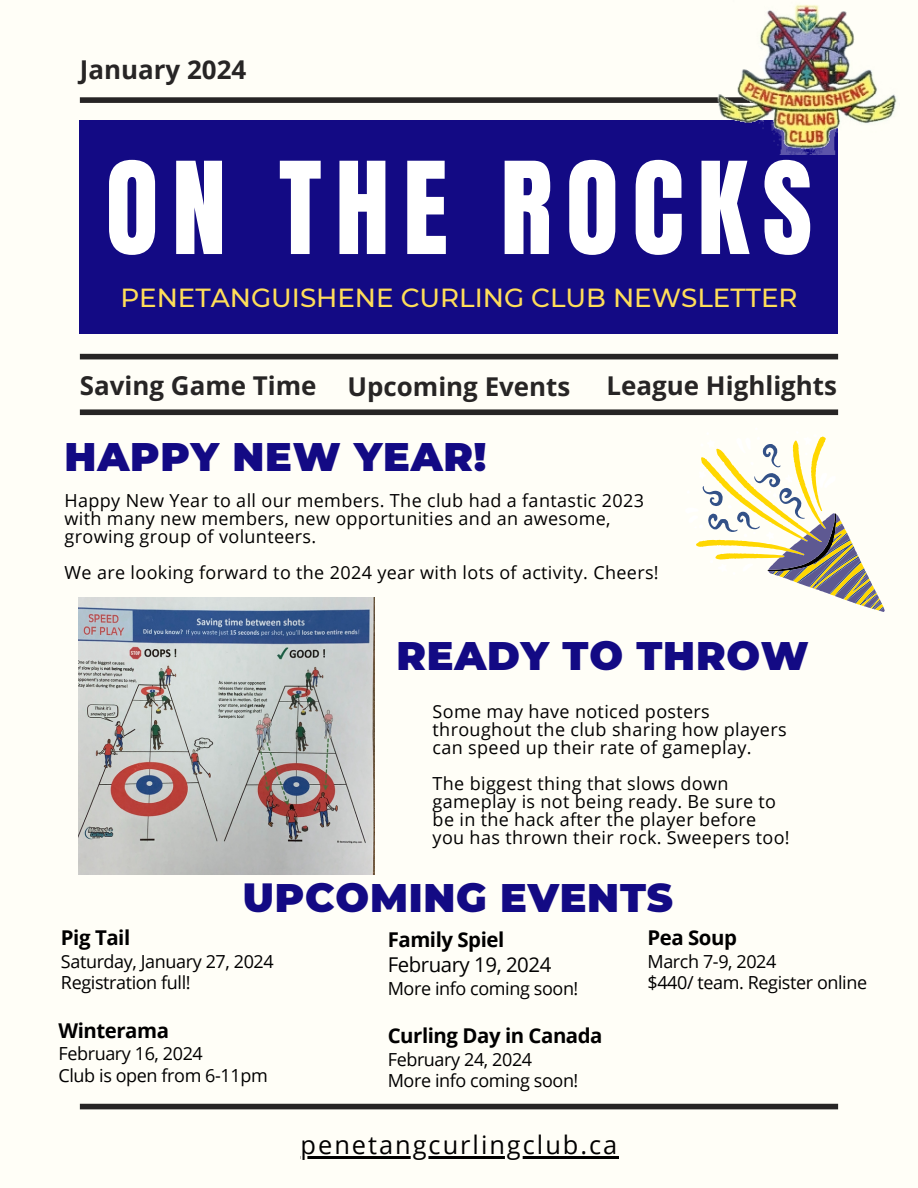
<style>
.page{position:relative;width:918px;height:1188px;background:#fffef7}
.page>*{position:absolute;margin:0;border:0;box-sizing:border-box;transform-origin:0 0}
.t1{font:108.6px "Anton";letter-spacing:.125em;color:#fff}
.t2{font:900 39.75px "Montserrat";letter-spacing:.02em;color:#130a84}
.t3{font:500 26.1px "Montserrat";color:#ffde59}
.t4{font:700 25.95px "Open Sans";color:#272525}
.t5{font:25.35px "Open Sans";letter-spacing:.08em;color:#000}
.t6{font:700 20.4px "Open Sans";letter-spacing:-.02em;color:#000}
.t7{font:20.4px "Open Sans";letter-spacing:-.02em;color:#000}
.t8{font:18px/18px "Open Sans";letter-spacing:.02em;color:#000}
.t9{font:18px "Open Sans";letter-spacing:-.02em;color:#000}
</style>
<div class="page">
<div style="left:80px;top:97px;width:758px;height:6px;background:#272525"></div>
<div style="left:80px;top:121px;width:758px;height:213px;background:#130a84"></div>
<div style="left:80px;top:354px;width:758px;height:5px;background:#272525"></div>
<div style="left:80px;top:409px;width:758px;height:6px;background:#272525"></div>
<div style="left:80px;top:1104px;width:758px;height:5px;background:#272525"></div>
<img style="left:715px;top:4px;width:182px;height:150px">
<img style="left:79px;top:598px;width:296px;height:277px">
<svg style="left:696px;top:436px;width:189px;height:176px"></svg>
<hr style="left:301px;top:1156px;width:318px;height:3px;background:#000">
<p class="t4" style="left:80px;top:51px;width:168px">January 2024</p>
<p class="t1" style="left:106px;top:130px;width:708px">ON THE ROCKS</p>
<p class="t3" style="left:120px;top:282px;width:679px">PENETANGUISHENE CURLING CLUB NEWSLETTER</p>
<p class="t4" style="left:80px;top:367px;width:238px">Saving Game Time</p>
<p class="t4" style="left:607px;top:367px;width:232px">League Highlights</p>
<p class="t4" style="left:348px;top:369px;width:224px">Upcoming Events</p>
<p class="t2" style="left:65px;top:432px;width:423px">HAPPY NEW YEAR!</p>
<p class="t8" style="left:65px;top:491px;width:581px">Happy New Year to all our members. The club had a fantastic 2023 with many new members, new opportunities and an awesome, growing group of volunteers.</p>
<p class="t8" style="left:65px;top:563px;width:596px">We are looking forward to the 2024 year with lots of activity. Cheers!</p>
<p class="t2" style="left:397px;top:632px;width:414px">READY TO THROW</p>
<p class="t8" style="left:433px;top:702px;width:356px">Some may have noticed posters throughout the club sharing how players can speed up their rate of gameplay.</p>
<p class="t8" style="left:433px;top:774px;width:359px">The biggest thing that slows down gameplay is not being ready. Be sure to be in the hack after the player before you has thrown their rock. Sweepers too!</p>
<p class="t2" style="left:243px;top:873px;width:431px">UPCOMING EVENTS</p>
<p class="t6" style="left:61px;top:923px;width:71px">Pig Tail</p>
<p class="t9" style="left:61px;top:948px;width:214px">Saturday, January 27, 2024</p>
<p class="t9" style="left:61px;top:970px;width:131px">Registration full!</p>
<p class="t6" style="left:59px;top:1016px;width:112px">Winterama</p>
<p class="t9" style="left:59px;top:1041px;width:146px">February 16, 2024</p>
<p class="t9" style="left:59px;top:1062px;width:211px">Club is open from 6-11pm</p>
<p class="t6" style="left:388px;top:926px;width:118px">Family Spiel</p>
<p class="t7" style="left:388px;top:950px;width:165px">February 19, 2024</p>
<p class="t9" style="left:388px;top:975px;width:192px">More info coming soon!</p>
<p class="t6" style="left:388px;top:1022px;width:216px">Curling Day in Canada</p>
<p class="t9" style="left:388px;top:1047px;width:146px">February 24, 2024</p>
<p class="t9" style="left:388px;top:1068px;width:192px">More info coming soon!</p>
<p class="t5" style="left:301px;top:1127px;width:318px">penetangcurlingclub.ca</p>
<p class="t6" style="left:648px;top:923px;width:91px">Pea Soup</p>
<p class="t9" style="left:648px;top:948px;width:130px">March 7-9, 2024</p>
<p class="t9" style="left:648px;top:970px;width:221px">$440/ team. Register online</p>
</div>
